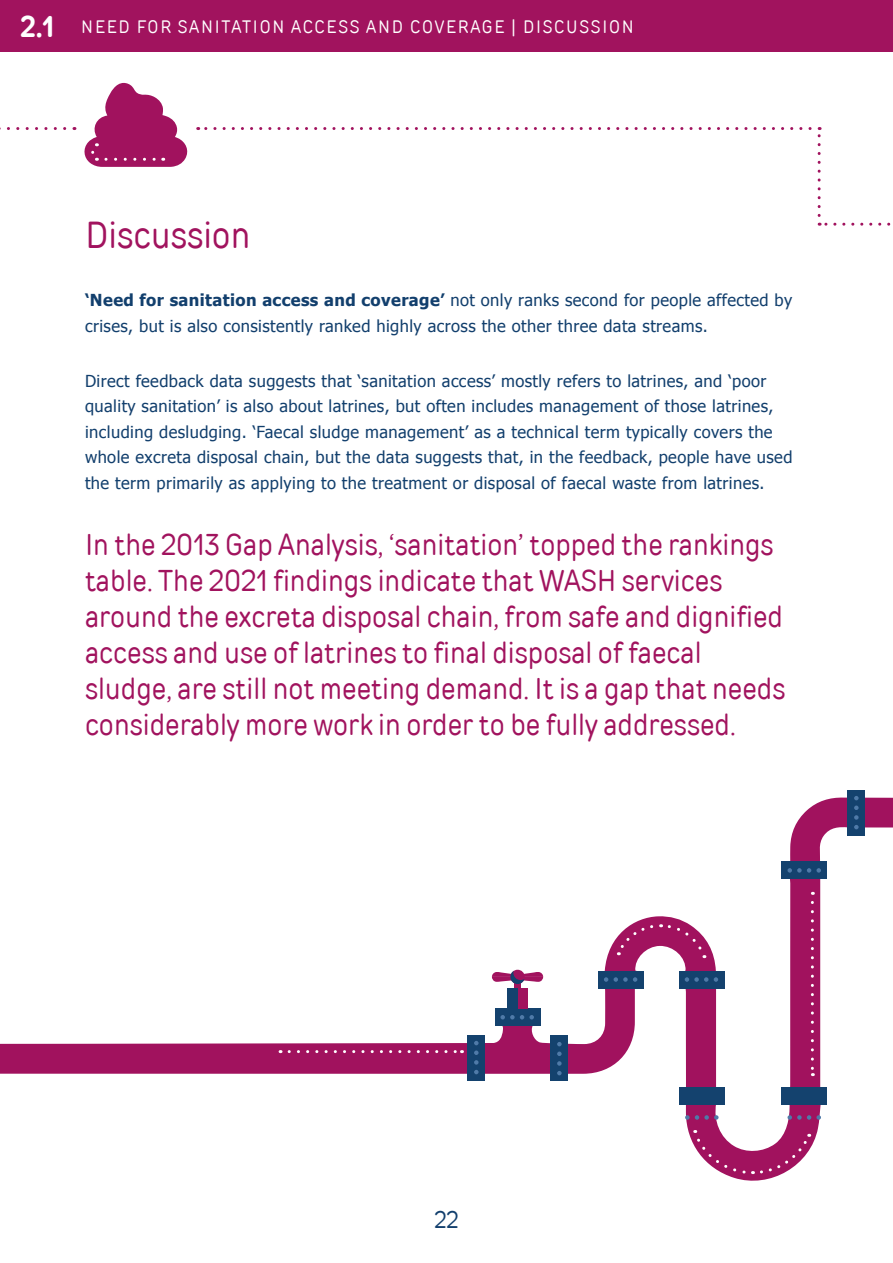
<style>
.page{position:relative;width:893px;height:1263px;background:#fff}
.page>*{position:absolute;margin:0;border:0;box-sizing:border-box;transform-origin:0 0}
.t1{font:37.5px "TT Rounds Condensed";color:#a1135e}
.t2{font:30px/36px "TT Rounds Condensed";color:#a1135e}
.t3{font:24px "TT Rounds Condensed";color:#123f6d}
.t4{font:18px "TT Rounds Condensed";letter-spacing:.1em;color:#fff}
.t5{font:16.5px/25.5px "Tahoma";letter-spacing:.025em;color:#123f6d}
.s1{font-weight:700;font-size:30px}
.s2{font-weight:700}
</style>
<div class="page">
<div style="left:0;top:0;width:893px;height:51px;background:#a1135e"></div>
<svg style="left:819px;top:223px;width:72px;height:3px"></svg>
<svg style="left:818px;top:127px;width:3px;height:88px"></svg>
<svg style="left:198px;top:127px;width:612px;height:3px"></svg>
<svg style="left:0;top:127px;width:65px;height:3px"></svg>
<svg style="left:0;top:797px;width:893px;height:384px"></svg>
<div style="left:495px;top:1008px;width:45px;height:18px;background:#14426e"></div>
<div style="left:598px;top:971px;width:45px;height:17px;background:#14426e"></div>
<div style="left:679px;top:971px;width:46px;height:17px;background:#14426e"></div>
<div style="left:679px;top:1087px;width:46px;height:18px;background:#14426e"></div>
<div style="left:781px;top:1087px;width:46px;height:18px;background:#14426e"></div>
<div style="left:781px;top:861px;width:46px;height:18px;background:#14426e"></div>
<div style="left:847px;top:790px;width:18px;height:45px;background:#14426e"></div>
<div style="left:550px;top:1035px;width:18px;height:46px;background:#14426e"></div>
<div style="left:467px;top:1035px;width:18px;height:46px;background:#14426e"></div>
<svg style="left:714px;top:977px;width:4px;height:5px"></svg>
<svg style="left:685px;top:977px;width:23px;height:5px"></svg>
<svg style="left:604px;top:977px;width:33px;height:5px"></svg>
<svg style="left:500px;top:1015px;width:34px;height:4px"></svg>
<svg style="left:557px;top:1042px;width:5px;height:33px"></svg>
<svg style="left:474px;top:1041px;width:5px;height:33px"></svg>
<svg style="left:685px;top:1115px;width:34px;height:5px"></svg>
<svg style="left:787px;top:1115px;width:34px;height:5px"></svg>
<svg style="left:787px;top:868px;width:34px;height:5px"></svg>
<svg style="left:854px;top:796px;width:5px;height:33px"></svg>
<div style="left:514px;top:983px;width:7px;height:6px;background:#a1125e"></div>
<div style="left:517px;top:988px;width:11px;height:20px;background:#a1125e"></div>
<div style="left:507px;top:988px;width:10px;height:20px;background:#14426e"></div>
<svg style="left:492px;top:971px;width:51px;height:13px"></svg>
<svg style="left:661px;top:923px;width:44px;height:35px"></svg>
<svg style="left:616px;top:923px;width:39px;height:32px"></svg>
<svg style="left:694px;top:1130px;width:117px;height:45px"></svg>
<svg style="left:811px;top:902px;width:3px;height:174px"></svg>
<svg style="left:289px;top:1050px;width:173px;height:3px"></svg>
<svg style="left:84px;top:83px;width:104px;height:84px"></svg>
<p class="t4" style="left:21px;top:17px;width:615px"><span class="s1">2.1</span> NEED FOR SANITATION ACCESS AND COVERAGE | DISCUSSION</p>
<h1 class="t1" style="left:85px;top:213px;width:167px">Discussion</h1>
<p class="t5" style="left:85px;top:287px;width:709px"><span class="s2">‘Need for sanitation access and coverage’</span> not only ranks second for people affected by crises, but is also consistently ranked highly across the other three data streams.</p>
<p class="t5" style="left:85px;top:367px;width:709px">Direct feedback data suggests that ‘sanitation access’ mostly refers to latrines, and ‘poor quality sanitation’ is also about latrines, but often includes management of those latrines, including desludging. ‘Faecal sludge management’ as a technical term typically covers the whole excreta disposal chain, but the data suggests that, in the feedback, people have used the term primarily as applying to the treatment or disposal of faecal waste from latrines.</p>
<p class="t2" style="left:85px;top:527px;width:702px">In the 2013 Gap Analysis, ‘sanitation’ topped the rankings table. The 2021 findings indicate that WASH services around the excreta disposal chain, from safe and dignified access and use of latrines to final disposal of faecal sludge, are still not meeting demand. It is a gap that needs considerably more work in order to be fully addressed.</p>
<h3 class="t3" style="left:434px;top:1205px;width:26px">22</h3>
</div>
